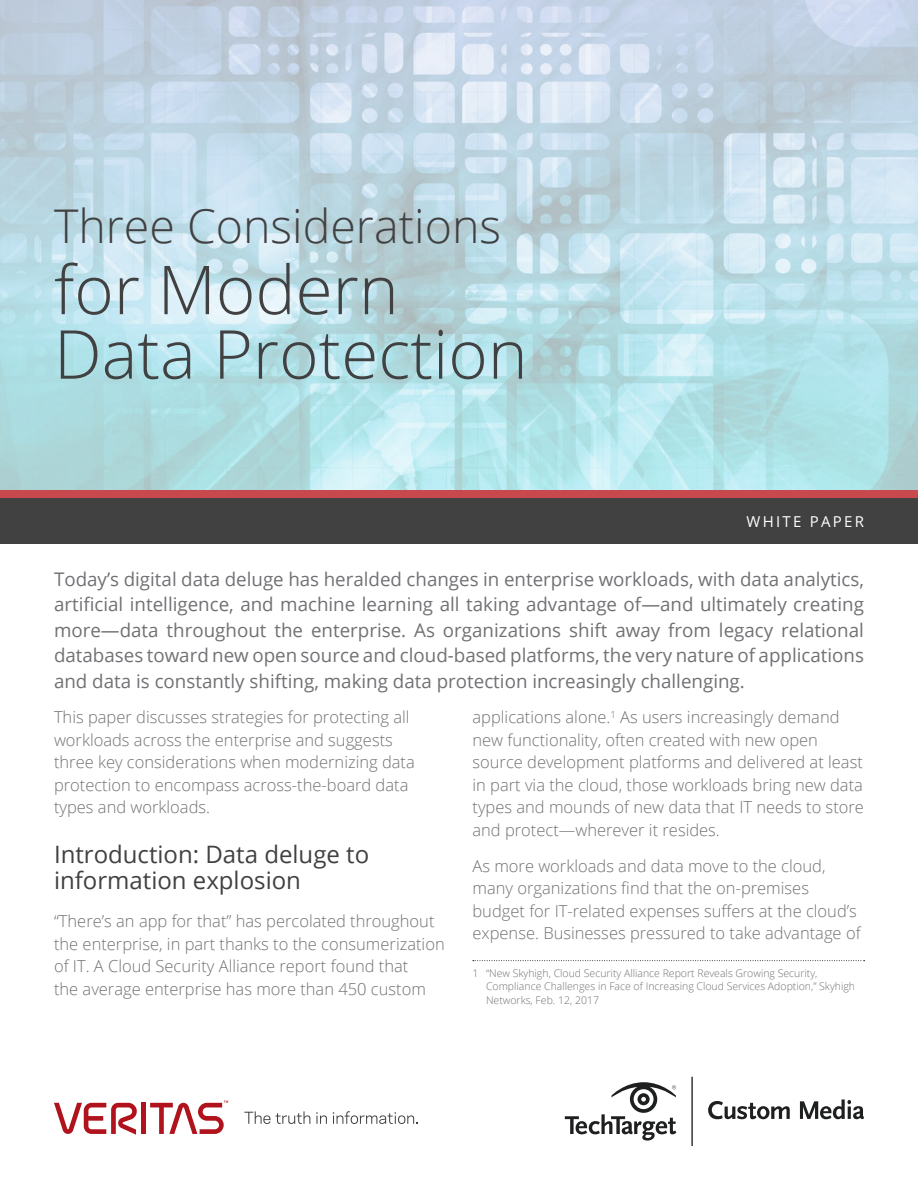
<style>
.page{position:relative;width:918px;height:1188px;background:#fff}
.page>*{position:absolute;margin:0;border:0;box-sizing:border-box;transform-origin:0 0}
.n_main_head{font:300 67.5px/64.5px "Open Sans";color:#414142}
.n_main_head_over{font:300 46.5px "Open Sans";color:#414142}
.subhead_bold{font:24px/25.5px "Open Sans";color:#414142}
.intro_bod{font:18.75px/25.5px "Open Sans";color:#717074;text-align:justify}
.bod{font:300 16.5px/22.5px "Open Sans";color:#717074}
.nWhite_paper{font:15px "Open Sans";letter-spacing:.15em;color:#fff}
.nfootnote{font:300 10.5px/13.5px "Open Sans";color:#717074}
</style>
<div class="page">
<img style="left:0;top:0;width:918px;height:490px">
<svg style="left:565px;top:1082px;width:111px;height:59px"></svg>
<hr style="left:691px;top:1077px;width:2px;height:69px;background:#1e1f1f">
<svg style="left:708px;top:1101px;width:82px;height:18px"></svg>
<svg style="left:800px;top:1099px;width:64px;height:20px"></svg>
<div style="left:0;top:490px;width:918px;height:54px;background:#414142"></div>
<div style="left:0;top:490px;width:918px;height:7px;background:#c7484d"></div>
<svg style="left:473px;top:960px;width:392px;height:1px"></svg>
<svg style="left:244px;top:1111px;width:66px;height:13px"></svg>
<svg style="left:316px;top:1112px;width:11px;height:12px"></svg>
<svg style="left:333px;top:1111px;width:85px;height:13px"></svg>
<hr style="left:142px;top:1103px;width:4px;height:31px;background:#b0131c">
<svg style="left:54px;top:1103px;width:83px;height:32px"></svg>
<svg style="left:150px;top:1101px;width:78px;height:33px"></svg>
<p class="n_main_head_over" style="left:54px;top:194px;width:449px">Three Considerations</p>
<p class="n_main_head" style="left:54px;top:256px;width:475px">for Modern<br>Data Protection</p>
<p class="nWhite_paper" style="left:747px;top:511px;width:119px">WHITE PAPER</p>
<p class="intro_bod" style="left:54px;top:566px;width:812px">Today’s digital data deluge has heralded changes in enterprise workloads, with data analytics, artificial intelligence, and machine learning all taking advantage of―and ultimately creating more―data throughout the enterprise. As organizations shift away from legacy relational databases toward new open source and cloud-based platforms, the very nature of applications and data is constantly shifting, making data protection increasingly challenging.</p>
<p class="bod" style="left:54px;top:706px;width:362px">This paper discusses strategies for protecting all workloads across the enterprise and suggests three key considerations when modernizing data protection to encompass across-the-board data types and workloads.</p>
<p class="subhead_bold" style="left:54px;top:841px;width:317px">Introduction: Data deluge to information explosion</p>
<p class="bod" style="left:54px;top:910px;width:392px">“There’s an app for that” has percolated throughout the enterprise, in part thanks to the consumerization of IT. A Cloud Security Alliance report found that<br>the average enterprise has more than 450 custom</p>
<p class="bod" style="left:472px;top:706px;width:393px">applications alone.<sup>1</sup> As users increasingly demand new functionality, often created with new open source development platforms and delivered at least in part via the cloud, those workloads bring new data types and mounds of new data that IT needs to store and protect―wherever it resides.</p>
<p class="bod" style="left:472px;top:854px;width:390px">As more workloads and data move to the cloud, many organizations find that the on-premises budget for IT-related expenses suffers at the cloud’s expense. Businesses pressured to take advantage of</p>
<p class="nfootnote" style="left:486px;top:966px;width:371px;text-indent:-14px">1 “New Skyhigh, Cloud Security Alliance Report Reveals Growing Security,<br>Compliance Challenges in Face of Increasing Cloud Services Adoption,” Skyhigh<br>Networks, Feb. 12, 2017</p>
</div>
